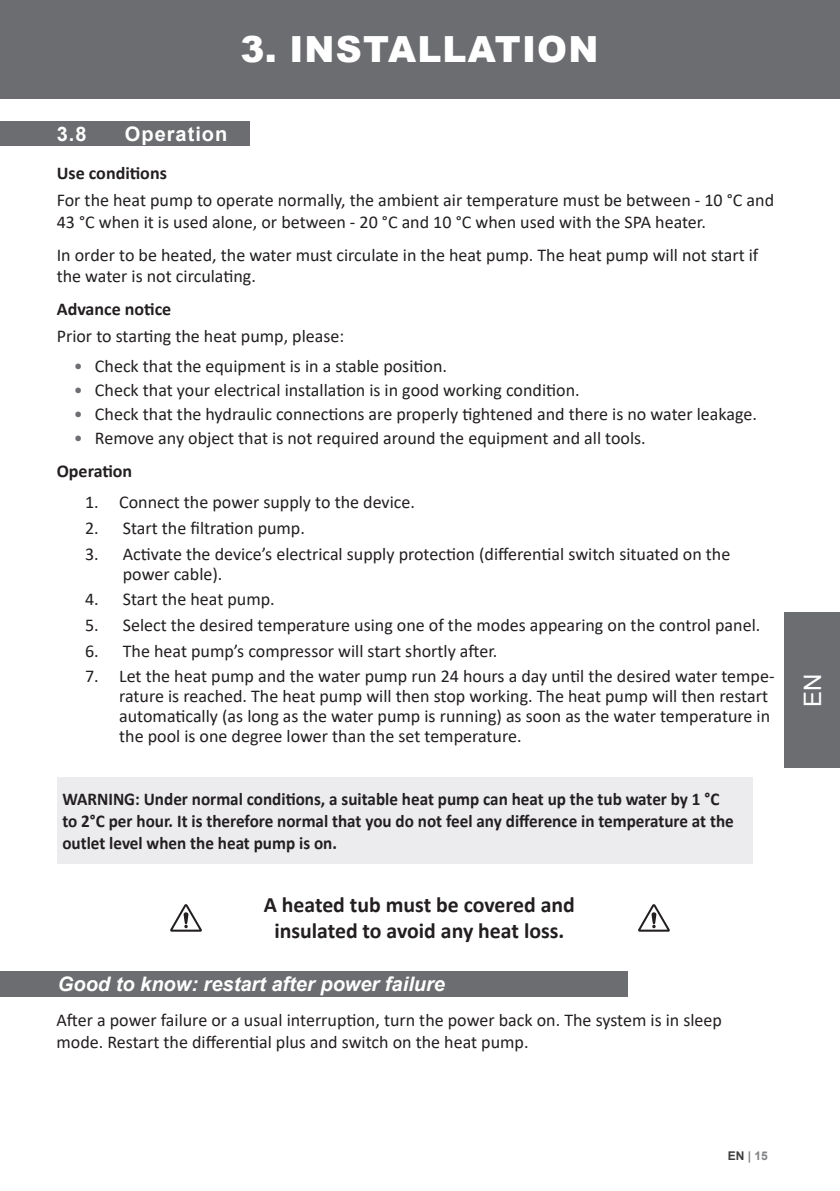
<style>
.page{position:relative;width:840px;height:1191px;background:#fff}
.page>*{position:absolute;margin:0;border:0;box-sizing:border-box;transform-origin:0 0}
.TITRE_Black{font:900 36px "Arial";letter-spacing:.035em;color:#fff}
.t1{font:24px "Arial";color:#fff}
.t2{font:700 22px/26.4px "Calibri";color:#231f20;text-align:center}
.t3{font:italic 700 20px "Arial";color:#fff}
.t4{font:700 20px "Arial";letter-spacing:.05em;color:#fff}
.t5{font:18px/20px "Calibri";color:#231f20}
.t6{font:700 18px/21.6px "Calibri";color:#231f20;scale:.95 1}
.t7{font:700 18px "Calibri";color:#231f20}
.t8{font:700 12px "Arial";color:#808285}
.s1{color:#6c6d70}
.s2{color:#3e3e3f}
</style>
<div class="page">
<div style="left:0;top:0;width:839px;height:98px;background:#6c6d70"></div>
<div style="left:784px;top:613px;width:55px;height:155px;background:#6c6d70"></div>
<div style="left:0;top:121px;width:249px;height:24px;background:#6c6d70"></div>
<div style="left:57px;top:777px;width:695px;height:86px;background:#ececee"></div>
<div style="left:0;top:971px;width:627px;height:25px;background:#6c6d70"></div>
<svg style="left:170px;top:904px;width:32px;height:27px"></svg>
<svg style="left:638px;top:904px;width:31px;height:27px"></svg>
<p class="TITRE_Black" style="left:240px;top:23px;width:359px">3. INSTALLATION</p>
<p class="t4" style="left:57px;top:120px;width:31px">3.8</p>
<p class="t4" style="left:125px;top:120px;width:104px">Operation</p>
<p class="t7" style="left:57px;top:160px;width:112px">Use conditions</p>
<p class="t5" style="left:57px;top:189px;width:718px;line-height:21.6px">For the heat pump to operate normally, the ambient air temperature must be between - 10 °C and<br>43 °C when it is used alone, or between - 20 °C and 10 °C when used with the SPA heater.</p>
<p class="t5" style="left:57px;top:243px;width:702px;line-height:21.6px">In order to be heated, the water must circulate in the heat pump. The heat pump will not start if the water is not circulating.</p>
<p class="t7" style="left:57px;top:296px;width:116px">Advance notice</p>
<p class="t5" style="left:57px;top:326px;width:289px">Prior to starting the heat pump, please:</p>
<p class="t5" style="left:74px;top:355px;width:374px"><span class="s1">•</span> Check that the equipment is in a stable position.</p>
<p class="t5" style="left:74px;top:379px;width:507px"><span class="s1">•</span> Check that your electrical installation is in good working condition.</p>
<p class="t5" style="left:74px;top:403px;width:684px"><span class="s1">•</span> Check that the hydraulic connections are properly tightened and there is no water leakage.</p>
<p class="t5" style="left:74px;top:427px;width:573px"><span class="s1">•</span> Remove any object that is not required around the equipment and all tools.</p>
<p class="t7" style="left:57px;top:458px;width:77px">Operation</p>
<p class="t5" style="left:85px;top:492px;width:331px">1. Connect the power supply to the device.</p>
<p class="t5" style="left:85px;top:517px;width:221px">2. Start the filtration pump.</p>
<p class="t5" style="left:123px;top:543px;width:608px;text-indent:-38px">3. Activate the device’s electrical supply protection (differential switch situated on the power cable).</p>
<p class="t5" style="left:85px;top:589px;width:191px">4. Start the heat pump.</p>
<p class="t5" style="left:85px;top:614px;width:676px">5. Select the desired temperature using one of the modes appearing on the control panel.</p>
<p class="t5" style="left:85px;top:640px;width:413px">6. The heat pump’s compressor will start shortly after.</p>
<p class="t5" style="left:119px;top:666px;width:656px;text-indent:-34px">7. Let the heat pump and the water pump run 24 hours a day until the desired water tempe&shy;rature is reached. The heat pump will then stop working. The heat pump will then restart automatically (as long as the water pump is running) as soon as the water temperature in the pool is one degree lower than the set temperature.</p>
<p class="t6" style="left:62px;top:788px;width:707px">WARNING: Under normal conditions, a suitable heat pump can heat up the tub water by 1 °C to 2°C per hour. It is therefore normal that you do not feel any difference in temperature at the outlet level when the heat pump is on.</p>
<p class="t2" style="left:263px;top:891px;width:312px">A heated tub must be covered and insulated to avoid any heat loss.</p>
<p class="t3" style="left:58px;top:970px;width:388px">Good to know: restart after power failure</p>
<p class="t5" style="left:56px;top:1009px;width:666px;line-height:21.6px">After a power failure or a usual interruption, turn the power back on. The system is in sleep mode. Restart the differential plus and switch on the heat pump.</p>
<h2 class="t1" style="left:795px;top:707px;width:35px;rotate:-90deg">EN</h2>
<p class="t8" style="left:727px;top:1147px;width:42px"><span class="s2">EN</span> | 15</p>
</div>
